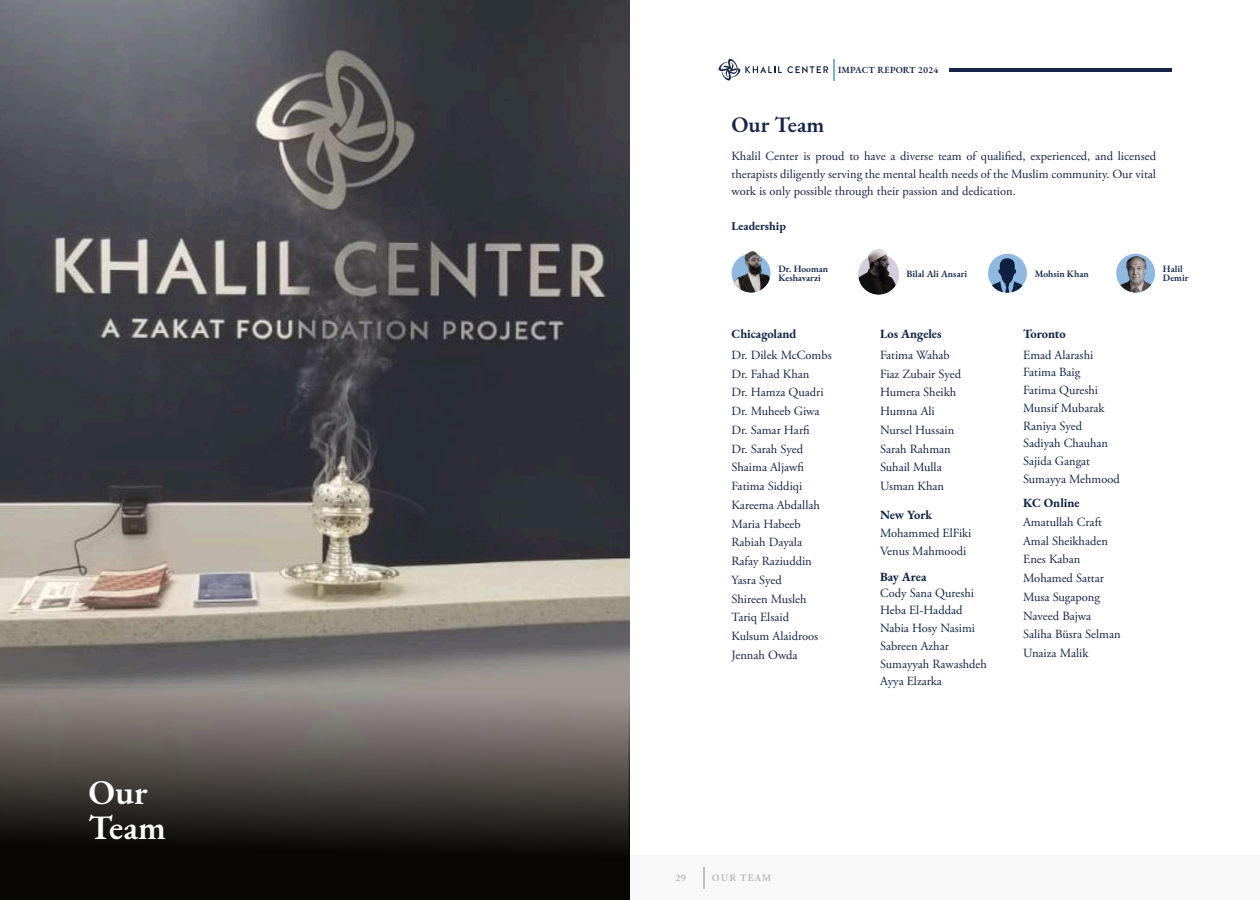
<style>
.page{position:relative;width:1260px;height:900px;background:#fff}
.page>*{position:absolute;margin:0;border:0;box-sizing:border-box;transform-origin:0 0}
.t1{font:600 35px/35px "EB Garamond";color:#fff}
.t2{font:600 22.5px "EB Garamond";color:#162448}
.t3{font:12.5px/18.8px "Adobe Garamond Pro";color:#162448}
.t4{font:12.5px/17.8px "Adobe Garamond Pro";color:#112448}
.t5{font:700 12.5px "EB Garamond";color:#112448}
.t6{font:700 11.88px "EB Garamond";color:#112448}
.t7{font:700 10px "Adobe Garamond Pro";letter-spacing:.11em;color:#bdbdbe}
.t8{font:600 9.62px/9.6px "EB Garamond";color:#122549}
.t9{font:600 9.38px "EB Garamond";letter-spacing:.015em;color:#162448}
</style>
<div class="page">
<hr style="left:949px;top:68px;width:222px;height:3px;background:#162448">
<svg style="left:718px;top:58px;width:110px;height:23px"></svg>
<div style="left:630px;top:855px;width:630px;height:45px;background:#f7f8f7"></div>
<hr style="left:703px;top:867px;width:2px;height:21px;background:#bdbdbe">
<hr style="left:833px;top:59px;width:2px;height:22px;background:#7fb0de">
<img style="left:0;top:0;width:630px;height:686px">
<svg style="left:0;top:686px;width:630px;height:214px"></svg>
<svg style="left:732px;top:254px;width:39px;height:39px"></svg>
<img style="left:740px;top:262px;width:30px;height:31px">
<img style="left:733px;top:251px;width:34px;height:38px">
<div style="left:858px;top:254px;width:41px;height:41px;background:#d3cdde;border-radius:50%"></div>
<img style="left:874px;top:261px;width:22px;height:34px">
<img style="left:859px;top:250px;width:35px;height:44px">
<div style="left:988px;top:254px;width:39px;height:39px;background:#8fb9e1;border-radius:50%"></div>
<svg style="left:990px;top:258px;width:34px;height:35px"></svg>
<svg style="left:1116px;top:254px;width:39px;height:39px"></svg>
<img style="left:1120px;top:257px;width:32px;height:36px">
<h1 class="t1" style="left:89px;top:774px;width:79px">Our<br>Team</h1>
<p class="t9" style="left:838px;top:64px;width:102px">IMPACT REPORT 2024</p>
<h2 class="t2" style="left:732px;top:109px;width:95px">Our Team</h2>
<p class="t3" style="left:732px;top:149px;width:426px;line-height:17.5px;text-align:justify">Khalil Center is proud to have a diverse team of qualified, experienced, and licensed therapists diligently serving the mental health needs of the Muslim community. Our vital work is only possible through their passion and dedication.</p>
<p class="t6" style="left:732px;top:219px;width:56px">Leadership</p>
<p class="t8" style="left:778px;top:263px;width:51px">Dr. Hooman<br>Keshavarzi</p>
<p class="t8" style="left:907px;top:268px;width:62px">Bilal Ali Ansari</p>
<p class="t8" style="left:1035px;top:268px;width:56px">Mohsin Khan</p>
<p class="t8" style="left:1163px;top:263px;width:27px">Halil<br>Demir</p>
<p class="t5" style="left:732px;top:325px;width:66px">Chicagoland</p>
<p class="t5" style="left:880px;top:325px;width:63px">Los Angeles</p>
<p class="t5" style="left:1023px;top:325px;width:44px">Toronto</p>
<p class="t3" style="left:732px;top:347px;width:102px">Dr. Dilek McCombs<br>Dr. Fahad Khan<br>Dr. Hamza Quadri<br>Dr. Muheeb Giwa<br>Dr. Samar Harfi<br>Dr. Sarah Syed<br>Shaima Aljawfi<br>Fatima Siddiqi<br>Kareema Abdallah<br>Maria Habeeb<br>Rabiah Dayala<br>Rafay Raziuddin<br>Yasra Syed<br>Shireen Musleh<br>Tariq Elsaid<br>Kulsum Alaidroos<br>Jennah Owda</p>
<p class="t3" style="left:880px;top:347px;width:83px">Fatima Wahab<br>Fiaz Zubair Syed<br>Humera Sheikh<br>Humna Ali<br>Nursel Hussain<br>Sarah Rahman<br>Suhail Mulla<br>Usman Khan</p>
<p class="t5" style="left:880px;top:506px;width:54px">New York</p>
<p class="t4" style="left:880px;top:526px;width:93px">Mohammed ElFiki<br>Venus Mahmoodi</p>
<p class="t5" style="left:880px;top:568px;width:48px">Bay Area</p>
<p class="t4" style="left:880px;top:585px;width:108px">Cody Sana Qureshi<br>Heba El-Haddad<br>Nabia Hosy Nasimi<br>Sabreen Azhar<br>Sumayyah Rawashdeh<br>Ayya Elzarka</p>
<p class="t4" style="left:1023px;top:347px;width:98px">Emad Alarashi<br>Fatima Baig<br>Fatima Qureshi<br>Munsif Mubarak<br>Raniya Syed<br>Sadiyah Chauhan<br>Sajida Gangat<br>Sumayya Mehmood</p>
<p class="t5" style="left:1023px;top:494px;width:58px">KC Online</p>
<p class="t3" style="left:1023px;top:514px;width:99px">Amatullah Craft<br>Amal Sheikhaden<br>Enes Kaban<br>Mohamed Sattar<br>Musa Sugapong<br>Naveed Bajwa<br>Saliha Büsra Selman<br>Unaiza Malik</p>
<p class="t7" style="left:675px;top:874px;width:12px">29</p>
<p class="t7" style="left:712px;top:874px;width:61px">OUR TEAM</p>
</div>
